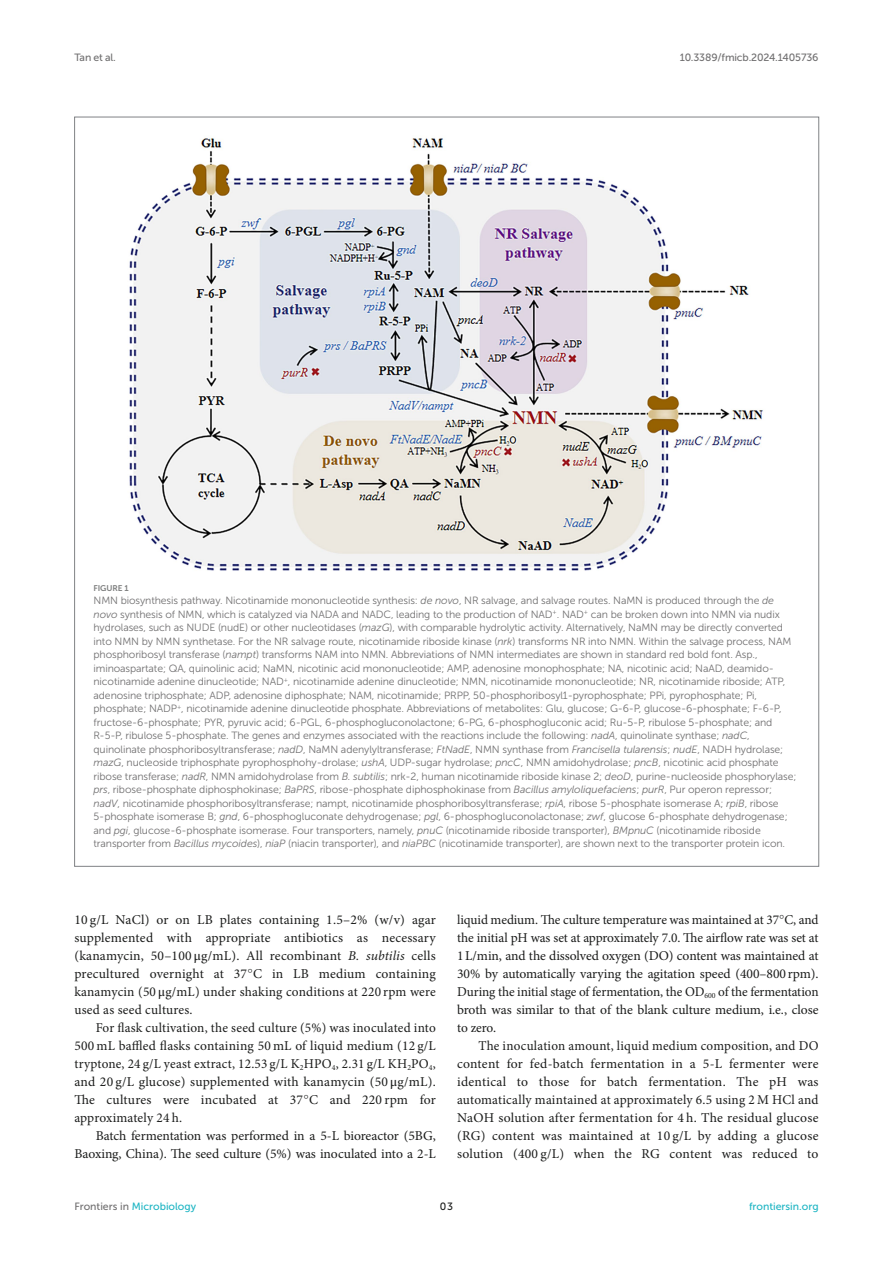
<style>
.page{position:relative;width:893px;height:1263px;background:#fff}
.page>*{position:absolute;margin:0;border:0;box-sizing:border-box;transform-origin:0 0}
.TEXT{font:13.5px/18px "Minion Pro";color:#1b1c1b;text-align:justify}
.TEXT_FLUSH{font:13.5px/18px "Minion Pro";letter-spacing:.015em;color:#1b1c1b;text-align:justify}
.FIG_LEG{font:10.5px/13.5px "Museo Sans 300";letter-spacing:-.01em;color:#706f70}
.t1{font:10.5px "Museo Sans 500";color:#1db5c3}
.t2{font:10.5px "Museo Sans 500";letter-spacing:-.015em;color:#706f70}
.t3{font:10.5px "Museo Sans 500";color:#1b1c1b}
.FIG_HD{font:8.25px "Museo Sans 700";letter-spacing:-.01em;color:#7e7f7f}
.s1{font-style:italic}
.s2{font-family:"STIX General"}
.s3{font-family:"STIX"}
.s4{color:#706f70}
</style>
<div class="page">
<img style="left:129px;top:138px;width:634px;height:433px">
<p class="t2" style="left:74px;top:51px;width:43px">Tan et al.</p>
<p class="t2" style="left:680px;top:51px;width:140px">10.3389/fmicb.2024.1405736</p>
<p class="FIG_HD" style="left:94px;top:583px;width:37px">FIGURE 1</p>
<p class="FIG_LEG" style="left:94px;top:594px;width:705px">NMN biosynthesis pathway. Nicotinamide mononucleotide synthesis: <span class="s1">de novo</span>, NR salvage, and salvage routes. NaMN is produced through the <span class="s1">de novo</span> synthesis of NMN, which is catalyzed via NADA and NADC, leading to the production of NAD<sup>+</sup>. NAD<sup>+</sup> can be broken down into NMN via nudix hydrolases, such as NUDE (nudE) or other nucleotidases (<span class="s1">mazG</span>), with comparable hydrolytic activity. Alternatively, NaMN may be directly converted into NMN by NMN synthetase. For the NR salvage route, nicotinamide riboside kinase (<span class="s1">nrk</span>) transforms NR into NMN. Within the salvage process, NAM phosphoribosyl transferase (<span class="s1">nampt</span>) transforms NAM into NMN. Abbreviations of NMN intermediates are shown in standard red bold font. Asp., iminoaspartate; QA, quinolinic acid; NaMN, nicotinic acid mononucleotide; AMP, adenosine monophosphate; NA, nicotinic acid; NaAD, deamido&shy;nicotinamide adenine dinucleotide; NAD<sup>+</sup>, nicotinamide adenine dinucleotide; NMN, nicotinamide mononucleotide; NR, nicotinamide riboside; ATP, adenosine triphosphate; ADP, adenosine diphosphate; NAM, nicotinamide; PRPP, 50-phosphoribosyl1-pyrophosphate; PPi, pyrophosphate; Pi, phosphate; NADP<sup>+</sup>, nicotinamide adenine dinucleotide phosphate. Abbreviations of metabolites: Glu, glucose; G-6-P, glucose-6-phosphate; F-6-P, fructose-6-phosphate; PYR, pyruvic acid; 6-PGL, 6-phosphogluconolactone; 6-PG, 6-phosphogluconic acid; Ru-5-P, ribulose 5-phosphate; and R-5-P, ribulose 5-phosphate. The genes and enzymes associated with the reactions include the following: <span class="s1">nadA</span>, quinolinate synthase; <span class="s1">nadC</span>, quinolinate phosphoribosyltransferase; <span class="s1">nadD</span>, NaMN adenylyltransferase; <span class="s1">FtNadE</span>, NMN synthase from <span class="s1">Francisella tularensis</span>; <span class="s1">nudE</span>, NADH hydrolase; <span class="s1">mazG</span>, nucleoside triphosphate pyrophosphohy-drolase; <span class="s1">ushA</span>, UDP-sugar hydrolase; <span class="s1">pncC</span>, NMN amidohydrolase; <span class="s1">pncB</span>, nicotinic acid phosphate ribose transferase; <span class="s1">nadR</span>, NMN amidohydrolase from <span class="s1">B. subtilis</span>; nrk-2, human nicotinamide riboside kinase 2; <span class="s1">deoD</span>, purine-nucleoside phosphorylase; <span class="s1">prs</span>, ribose-phosphate diphosphokinase; <span class="s1">BaPRS</span>, ribose-phosphate diphosphokinase from <span class="s1">Bacillus amyloliquefaciens</span>; <span class="s1">purR</span>, Pur operon repressor; <span class="s1">nadV</span>, nicotinamide phosphoribosyltransferase; nampt, nicotinamide phosphoribosyltransferase; <span class="s1">rpiA</span>, ribose 5-phosphate isomerase A; <span class="s1">rpiB</span>, ribose 5-phosphate isomerase B; <span class="s1">gnd</span>, 6-phosphogluconate dehydrogenase; <span class="s1">pgl</span>, 6-phosphogluconolactonase; <span class="s1">zwf</span>, glucose 6-phosphate dehydrogenase; and <span class="s1">pgi</span>, glucose-6-phosphate isomerase. Four transporters, namely, <span class="s1">pnuC</span> (nicotinamide riboside transporter), <span class="s1">BMpnuC</span> (nicotinamide riboside transporter from <span class="s1">Bacillus mycoides</span>), <span class="s1">niaP</span> (niacin transporter), and <span class="s1">niaPBC</span> (nicotinamide transporter), are shown next to the transporter protein icon.</p>
<p class="TEXT_FLUSH" style="left:74px;top:911px;width:363px">10 g/L NaCl) or on LB plates containing 1.5–2% (w/v) agar supplemented with appropriate antibiotics as necessary (kanamycin, 50–100 <span class="s2">μ</span>g/mL). All recombinant <span class="s1">B. subtilis</span> cells precultured overnight at 37<span class="s3">°</span>C in LB medium containing kanamycin (50 <span class="s2">μ</span>g/mL) under shaking conditions at 220 rpm were used as seed cultures.</p>
<p class="TEXT" style="left:74px;top:1019px;width:363px;text-indent:21px">For flask cultivation, the seed culture (5%) was inoculated into 500 mL baffled flasks containing 50 mL of liquid medium (12 g/L tryptone, 24 g/L yeast extract, 12.53 g/L K<sub>2</sub>HPO<sub>4</sub>, 2.31 g/L KH<sub>2</sub>PO<sub>4</sub>, and 20 g/L glucose) supplemented with kanamycin (50 <span class="s2">μ</span>g/mL).<br>The cultures were incubated at 37<span class="s3">°</span>C and 220 rpm for approximately 24 h.</p>
<p class="TEXT" style="left:74px;top:1127px;width:363px;text-align:right">Batch fermentation was performed in a 5-L bioreactor (5BG,<br>Baoxing, China). The seed culture (5%) was inoculated into a 2-L</p>
<p class="TEXT" style="left:457px;top:911px;width:363px">liquid medium. The culture temperature was maintained at 37<span class="s3">°</span>C, and the initial pH was set at approximately 7.0. The airflow rate was set at 1L/min, and the dissolved oxygen (DO) content was maintained at 30% by automatically varying the agitation speed (400–800rpm).<br>During the initial stage of fermentation, the OD<sub>600</sub> of the fermentation broth was similar to that of the blank culture medium, i.e., close to zero.</p>
<p class="TEXT" style="left:457px;top:1037px;width:363px;text-indent:21px">The inoculation amount, liquid medium composition, and DO content for fed-batch fermentation in a 5-L fermenter were identical to those for batch fermentation. The pH was automatically maintained at approximately 6.5 using 2 M HCl and NaOH solution after fermentation for 4 h. The residual glucose (RG) content was maintained at 10 g/L by adding a glucose solution (400 g/L) when the RG content was reduced to</p>
<p class="t1" style="left:74px;top:1200px;width:123px"><span class="s4">Frontiers in</span> Microbiology</p>
<p class="t3" style="left:440px;top:1200px;width:15px">03</p>
<p class="t1" style="left:749px;top:1200px;width:71px">frontiersin.org</p>
</div>
